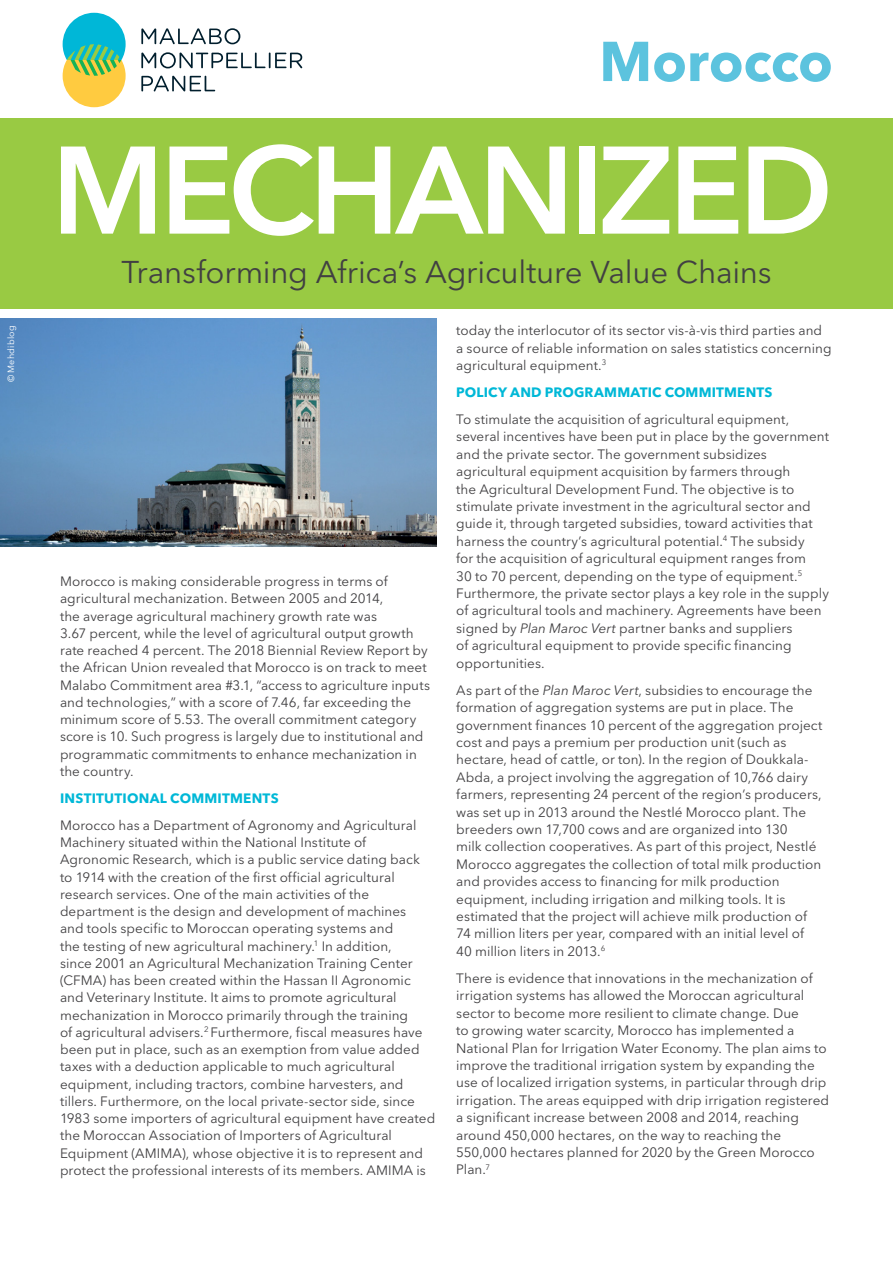
<style>
.page{position:relative;width:893px;height:1263px;background:#fff}
.page>*{position:absolute;margin:0;border:0;box-sizing:border-box;transform-origin:0 0}
.t1{font:600 123px "Avenir Next LT Pro";letter-spacing:-.04em;color:#fff}
.t2{font:700 55.5px "Avenir Next LT Pro";letter-spacing:-.005em;color:#5cc3de}
.t3{font:31.2px "Avenir Next LT Pro";letter-spacing:-.01em;color:#414042}
.t4{font:13.5px/17.4px "Avenir Next LT Pro";letter-spacing:.005em;color:#414042}
.t5{font:700 13.5px "Avenir Next LT Pro";letter-spacing:.015em;color:#00b8d7}
.t6{font:9px "Avenir Next LT Pro";letter-spacing:.025em;color:#fff}
.s1{font-style:italic}
</style>
<div class="page">
<div style="left:0;top:118px;width:893px;height:191px;background:#99ca43"></div>
<svg style="left:63px;top:13px;width:63px;height:94px;background:#8fca96"></svg>
<svg style="left:141px;top:28px;width:99px;height:16px"></svg>
<svg style="left:141px;top:52px;width:161px;height:16px"></svg>
<svg style="left:141px;top:76px;width:74px;height:15px"></svg>
<img style="left:0;top:318px;width:437px;height:228px">
<p class="t6" style="left:6px;top:382px;width:58px;rotate:-90deg">© Mehdiblog</p>
<h2 class="t2" style="left:599px;top:28px;width:235px">Morocco</h2>
<h1 class="t1" style="left:51px;top:116px;width:783px">MECHANIZED</h1>
<h3 class="t3" style="left:121px;top:254px;width:652px">Transforming Africa’s Agriculture Value Chains</h3>
<p class="t4" style="left:60px;top:573px;width:372px">Morocco is making considerable progress in terms of agricultural mechanization. Between 2005 and 2014,<br>the average agricultural machinery growth rate was<br>3.67 percent, while the level of agricultural output growth rate reached 4 percent. The 2018 Biennial Review Report by the African Union revealed that Morocco is on track to meet Malabo Commitment area #3.1, “access to agriculture inputs and technologies,” with a score of 7.46, far exceeding the minimum score of 5.53. The overall commitment category score is 10. Such progress is largely due to institutional and programmatic commitments to enhance mechanization in the country.</p>
<p class="t5" style="left:60px;top:790px;width:220px">INSTITUTIONAL COMMITMENTS</p>
<p class="t4" style="left:60px;top:816px;width:377px">Morocco has a Department of Agronomy and Agricultural Machinery situated within the National Institute of Agronomic Research, which is a public service dating back to 1914 with the creation of the first official agricultural research services. One of the main activities of the department is the design and development of machines<br>and tools specific to Moroccan operating systems and<br>the testing of new agricultural machinery.<sup>1</sup> In addition,<br>since 2001 an Agricultural Mechanization Training Center (CFMA) has been created within the Hassan II Agronomic and Veterinary Institute. It aims to promote agricultural mechanization in Morocco primarily through the training<br>of agricultural advisers.<sup>2</sup> Furthermore, fiscal measures have been put in place, such as an exemption from value added taxes with a deduction applicable to much agricultural equipment, including tractors, combine harvesters, and tillers. Furthermore, on the local private-sector side, since 1983 some importers of agricultural equipment have created the Moroccan Association of Importers of Agricultural Equipment (AMIMA), whose objective it is to represent and protect the professional interests of its members. AMIMA is</p>
<p class="t4" style="left:456px;top:322px;width:377px">today the interlocutor of its sector vis-à-vis third parties and a source of reliable information on sales statistics concerning agricultural equipment.<sup>3</sup></p>
<p class="t5" style="left:456px;top:384px;width:318px">POLICY AND PROGRAMMATIC COMMITMENTS</p>
<p class="t4" style="left:456px;top:411px;width:374px">To stimulate the acquisition of agricultural equipment, several incentives have been put in place by the government and the private sector. The government subsidizes agricultural equipment acquisition by farmers through<br>the Agricultural Development Fund. The objective is to stimulate private investment in the agricultural sector and guide it, through targeted subsidies, toward activities that harness the country’s agricultural potential.<sup>4</sup> The subsidy<br>for the acquisition of agricultural equipment ranges from<br>30 to 70 percent, depending on the type of equipment.<sup>5<br></sup>Furthermore, the private sector plays a key role in the supply of agricultural tools and machinery. Agreements have been signed by <span class="s1">Plan Maroc Vert</span> partner banks and suppliers<br>of agricultural equipment to provide specific financing opportunities.</p>
<p class="t4" style="left:456px;top:681px;width:368px">As part of the <span class="s1">Plan Maroc Vert</span>, subsidies to encourage the formation of aggregation systems are put in place. The government finances 10 percent of the aggregation project cost and pays a premium per production unit (such as hectare, head of cattle, or ton). In the region of Doukkala-Abda, a project involving the aggregation of 10,766 dairy farmers, representing 24 percent of the region’s producers, was set up in 2013 around the Nestlé Morocco plant. The breeders own 17,700 cows and are organized into 130<br>milk collection cooperatives. As part of this project, Nestlé Morocco aggregates the collection of total milk production and provides access to financing for milk production equipment, including irrigation and milking tools. It is estimated that the project will achieve milk production of 74 million liters per year, compared with an initial level of 40 million liters in 2013.<sup>6</sup></p>
<p class="t4" style="left:456px;top:969px;width:374px">There is evidence that innovations in the mechanization of irrigation systems has allowed the Moroccan agricultural sector to become more resilient to climate change. Due<br>to growing water scarcity, Morocco has implemented a National Plan for Irrigation Water Economy. The plan aims to improve the traditional irrigation system by expanding the use of localized irrigation systems, in particular through drip irrigation. The areas equipped with drip irrigation registered a significant increase between 2008 and 2014, reaching around 450,000 hectares, on the way to reaching the 550,000 hectares planned for 2020 by the Green Morocco Plan.<sup>7</sup></p>
</div>
